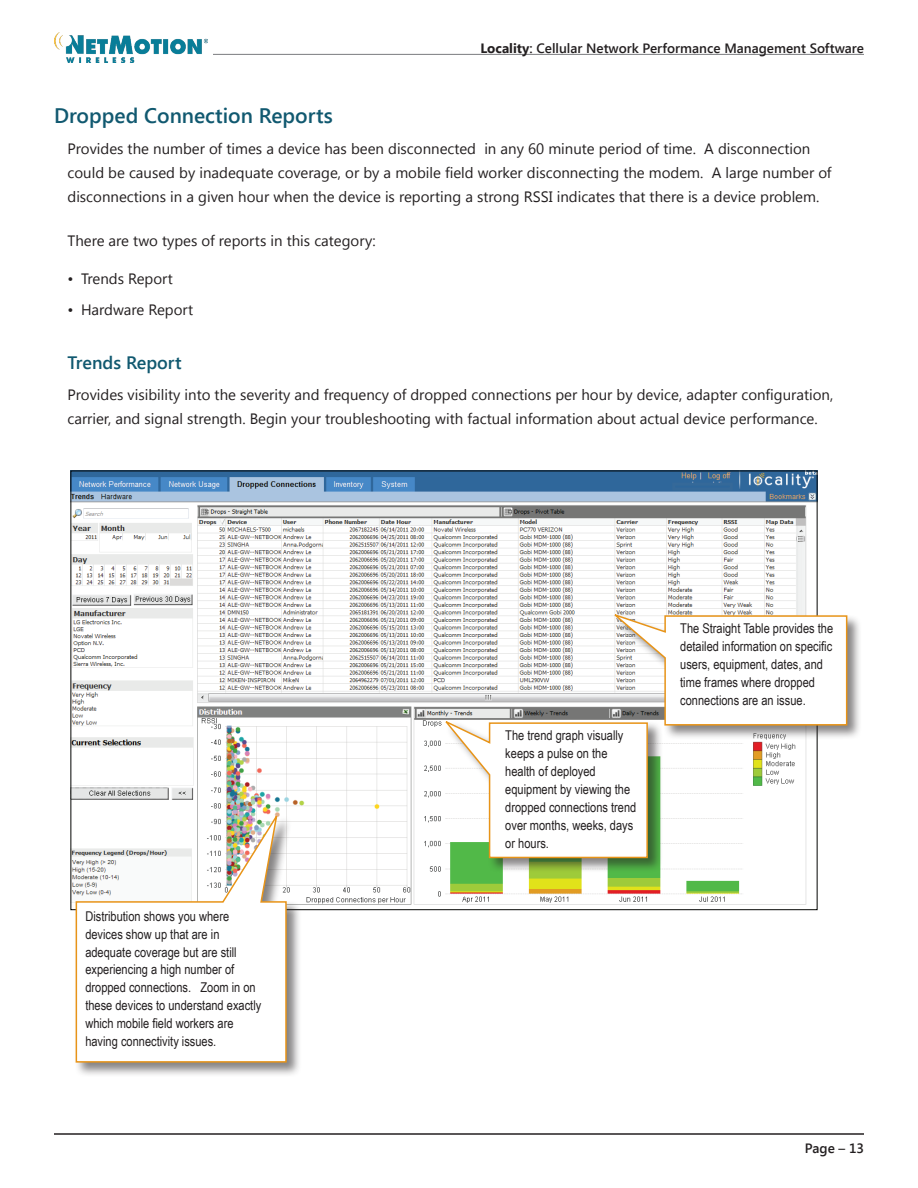
<style>
.page{position:relative;width:918px;height:1188px;background:#fff}
.page>*{position:absolute;margin:0;border:0;box-sizing:border-box;transform-origin:0 0}
.t1{font:600 21px "Segoe UI";color:#115970}
.t2{font:600 18px "Segoe UI";color:#115970}
.t3{font:15px/24px "Segoe UI";color:#231f20}
.t4{font:13.5px/18px "Arial Narrow";color:#231f20}
.t5{font:600 13.5px "Segoe UI";color:#231f20}
.s1{font-weight:700}
</style>
<div class="page">
<hr style="left:213px;top:54px;width:651px;height:1px;background:#7a7c7f">
<hr style="left:54px;top:1133px;width:810px;height:2px;background:#231f20">
<img style="left:54px;top:33px;width:154px;height:29px">
<img style="left:72px;top:473px;width:744px;height:432px">
<div style="left:672px;top:483px;width:61px;height:8px;background:#356999"></div>
<div style="left:74px;top:815px;width:227px;height:263px;background:#231f20;opacity:.55"></div>
<svg style="left:75px;top:809px;width:212px;height:254px"></svg>
<div style="left:614px;top:614px;width:248px;height:127px;background:#231f20;opacity:.55"></div>
<div style="left:445px;top:721px;width:218px;height:152px;background:#231f20;opacity:.55"></div>
<svg style="left:441px;top:611px;width:407px;height:248px"></svg>
<p class="t5" style="left:480px;top:39px;width:385px"><span class="s1">Locality</span>: Cellular Network Performance Management Software</p>
<h1 class="t1" style="left:54px;top:101px;width:280px">Dropped Connection Reports</h1>
<p class="t3" style="left:68px;top:136px;width:766px">Provides the number of times a device has been disconnected in any 60 minute period of time. A disconnection could be caused by inadequate coverage, or by a mobile field worker disconnecting the modem. A large number of disconnections in a given hour when the device is reporting a strong RSSI indicates that there is a device problem.</p>
<p class="t3" style="left:68px;top:228px;width:310px">There are two types of reports in this category:</p>
<p class="t3" style="left:68px;top:266px;width:107px">• Trends Report</p>
<p class="t3" style="left:68px;top:297px;width:127px">• Hardware Report</p>
<p class="t2" style="left:68px;top:350px;width:116px">Trends Report</p>
<p class="t3" style="left:68px;top:382px;width:767px">Provides visibility into the severity and frequency of dropped connections per hour by device, adapter configuration, carrier, and signal strength. Begin your troubleshooting with factual information about actual device performance.</p>
<p class="t4" style="left:85px;top:906px;width:177px">Distribution shows you where devices show up that are in adequate coverage but are still experiencing a high number of dropped connections. Zoom in on these devices to understand exactly which mobile field workers are having connectivity issues.</p>
<p class="t4" style="left:505px;top:726px;width:133px">The trend graph visually keeps a pulse on the health of deployed equipment by viewing the dropped connections trend over months, weeks, days or hours.</p>
<p class="t4" style="left:680px;top:619px;width:155px">The Straight Table provides the detailed information on specific users, equipment, dates, and time frames where dropped connections are an issue.</p>
<p class="t5" style="left:805px;top:1139px;width:61px">Page – 13</p>
</div>
